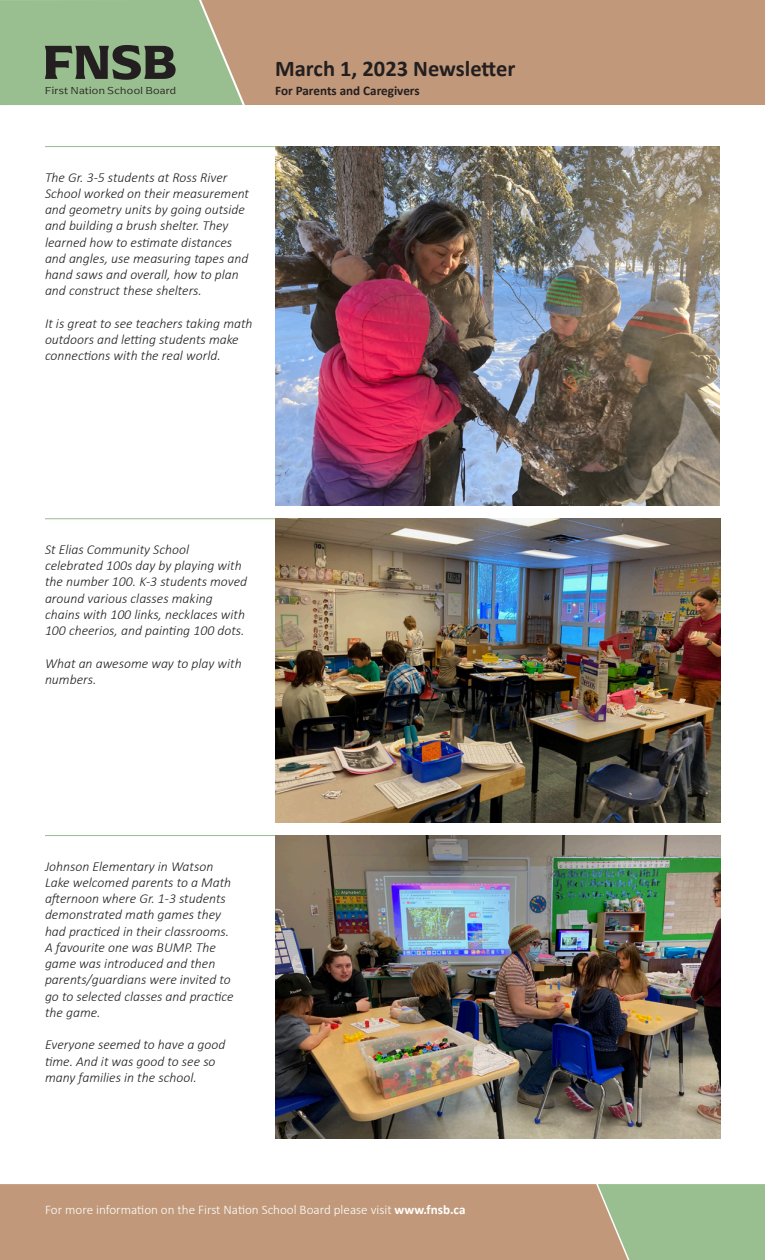
<style>
.page{position:relative;width:765px;height:1260px;background:#fff}
.page>*{position:absolute;margin:0;border:0;box-sizing:border-box;transform-origin:0 0}
.t1{font:700 22.5px "Calibri";color:#231f20}
.t2{font:italic 300 13.75px/16.2px "Calibri";color:#231f20}
.t3{font:300 13.12px "Calibri";color:#fff}
.t4{font:700 13.12px "Calibri";color:#231f20}
.t5{font:300 10.5px "Arpona";letter-spacing:.03em;color:#231f20}
.s1{font-weight:700}
</style>
<div class="page">
<hr style="left:45px;top:518px;width:244px;height:1px;background:#98bd8f">
<hr style="left:45px;top:835px;width:244px;height:1px;background:#98bd8f">
<hr style="left:45px;top:146px;width:244px;height:1px;background:#98bd8f">
<div style="left:0;top:1184px;width:598px;height:76px;background:#c1997a"></div>
<svg style="left:598px;top:1184px;width:167px;height:76px;background:#9dbb8e"></svg>
<div style="left:243px;top:0;width:522px;height:105px;background:#c1997a"></div>
<img style="left:276px;top:518px;width:444px;height:304px">
<img style="left:276px;top:835px;width:444px;height:304px">
<svg style="left:0;top:0;width:243px;height:105px;background:#91ab83"></svg>
<img style="left:276px;top:146px;width:444px;height:360px">
<p class="t1" style="left:275px;top:54px;width:242px">March 1, 2023 Newsletter</p>
<p class="t5" style="left:45px;top:84px;width:132px">First Nation School Board</p>
<p class="t4" style="left:275px;top:82px;width:146px">For Parents and Caregivers</p>
<p class="t2" style="left:45px;top:169px;width:206px">The Gr. 3-5 students at Ross River School worked on their measurement and geometry units by going outside and building a brush shelter. They learned how to estimate distances and angles, use measuring tapes and hand saws and overall, how to plan and construct these shelters.</p>
<p class="t2" style="left:45px;top:315px;width:209px">It is great to see teachers taking math outdoors and letting students make connections with the real world.</p>
<p class="t2" style="left:45px;top:541px;width:204px">St Elias Community School celebrated 100s day by playing with the number 100. K-3 students moved around various classes making chains with 100 links, necklaces with 100 cheerios, and painting 100 dots.</p>
<p class="t2" style="left:45px;top:655px;width:198px">What an awesome way to play with numbers.</p>
<p class="t2" style="left:45px;top:858px;width:190px">Johnson Elementary in Watson<br>Lake welcomed parents to a Math afternoon where Gr. 1-3 students demonstrated math games they had practiced in their classrooms.<br>A favourite one was BUMP. The game was introduced and then parents/guardians were invited to go to selected classes and practice the game.</p>
<p class="t2" style="left:45px;top:1036px;width:182px">Everyone seemed to have a good time. And it was good to see so many families in the school.</p>
<p class="t3" style="left:45px;top:1201px;width:422px">For more information on the First Nation School Board please visit <span class="s1">www.fnsb.ca</span></p>
</div>
